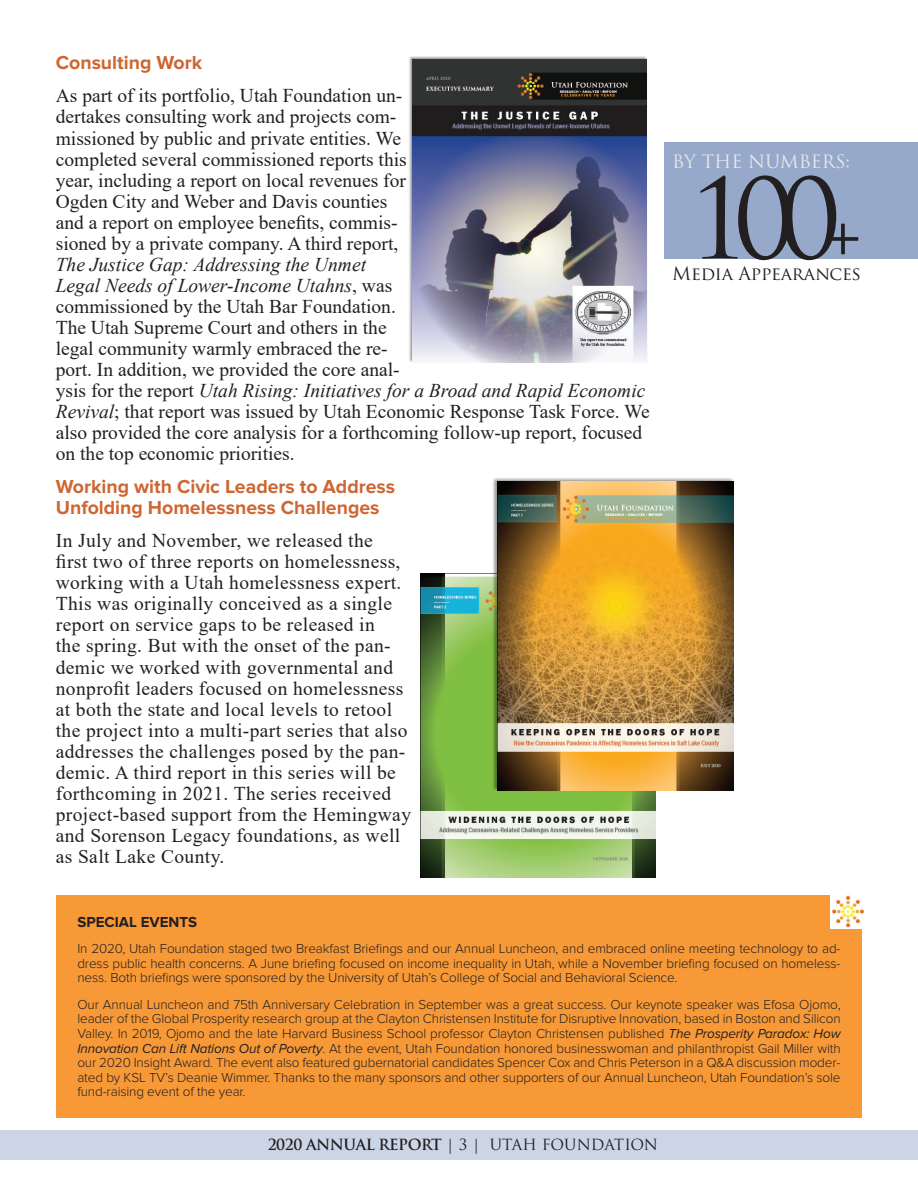
<style>
.page{position:relative;width:918px;height:1188px;background:#fff}
.page>*{position:absolute;margin:0;border:0;box-sizing:border-box;transform-origin:0 0}
.t1{font:108px "Trajan Pro";color:#231f20}
.t2{font:19.5px/21px "Times New Roman";color:#231f20}
.t3{font:19.5px/21px "Times New Roman";letter-spacing:.02em;color:#231f20}
.t4{font:700 19.5px/21px "Proxima Nova";color:#ce6632}
.t5{font:18px "Trajan Pro";letter-spacing:-.01em;color:#231f20}
.t6{font:18px "Trajan Pro";color:#e6e7e9}
.t7{font:15px "Trajan Pro";color:#231f20}
.t8{font:700 15px "Proxima Nova";color:#231f20}
.t9{font:300 13.5px/14.5px "Proxima Nova";letter-spacing:-.01em;color:#231f20;text-align:justify}
.s1{font-style:italic}
.s2{font-size:72px}
.s3{font-weight:400;font-style:italic}
.s4{font-weight:700}
</style>
<div class="page">
<div style="left:0;top:1130px;width:918px;height:30px;background:#cbd5e6"></div>
<div style="left:56px;top:895px;width:806px;height:223px;background:#f79937"></div>
<img style="left:831px;top:895px;width:33px;height:34px">
<img style="left:409px;top:56px;width:238px;height:307px">
<img style="left:412px;top:59px;width:235px;height:303px">
<img style="left:421px;top:573px;width:235px;height:304px">
<img style="left:491px;top:478px;width:243px;height:315px">
<img style="left:497px;top:482px;width:237px;height:308px">
<div style="left:664px;top:142px;width:254px;height:117px;background:#96a9ca"></div>
<h2 class="t4" style="left:56px;top:53px;width:148px">Consulting Work</h2>
<p class="t2" style="left:56px;top:85px;width:352px">As part of its portfolio, Utah Foundation un&shy;dertakes consulting work and projects com&shy;missioned by public and private entities. We completed several commissioned reports this year, including a report on local revenues for Ogden City and Weber and Davis counties and a report on employee benefits, commis&shy;sioned by a private company. A third report,</p>
<p class="t2" style="left:56px;top:253px;width:596px"><span class="s1">The Justice Gap: Addressing the Unmet<br>Legal Needs of Lower-Income Utahns</span>, was<br>commissioned by the Utah Bar Foundation.<br>The Utah Supreme Court and others in the<br>legal community warmly embraced the re-<br>port. In addition, we provided the core anal-<br>ysis for the report <span class="s1">Utah Rising: Initiatives for a Broad and Rapid Economic Revival</span>; that report was issued by Utah Economic Response Task Force. We also provided the core analysis for a forthcoming follow-up report, focused on the top economic priorities.</p>
<h2 class="t4" style="left:56px;top:477px;width:341px">Working with Civic Leaders to Address<br>Unfolding Homelessness Challenges</h2>
<p class="t3" style="left:56px;top:530px;width:357px">In July and November, we released the<br>first two of three reports on homelessness, working with a Utah homelessness expert.<br>This was originally conceived as a single report on service gaps to be released in<br>the spring. But with the onset of the pan&shy;demic we worked with governmental and nonprofit leaders focused on homelessness at both the state and local levels to retool the project into a multi-part series that also addresses the challenges posed by the pan&shy;demic. A third report in this series will be forthcoming in 2021. The series received project-based support from the Hemingway and Sorenson Legacy foundations, as well as Salt Lake County.</p>
<h3 class="t6" style="left:672px;top:150px;width:179px">BY THE NUMBERS:</h3>
<h1 class="t1" style="left:688px;top:151px;width:175px">100<span class="s2">+</span></h1>
<h3 class="t5" style="left:672px;top:262px;width:190px">Media Appearances</h3>
<p class="t8" style="left:77px;top:913px;width:121px">SPECIAL EVENTS</p>
<p class="t9" style="left:77px;top:942px;width:765px">In 2020, Utah Foundation staged two Breakfast Briefings and our Annual Luncheon, and embraced online meeting technology to ad&shy;dress public health concerns. A June briefing focused on income inequality in Utah, while a November briefing focused on homeless&shy;ness. Both briefings were sponsored by the University of Utah’s College of Social and Behavioral Science.</p>
<p class="t9" style="left:77px;top:997px;width:765px">Our Annual Luncheon and 75th Anniversary Celebration in September was a great success. Our keynote speaker was Efosa Ojomo, leader of the Global Prosperity research group at the Clayton Christensen Institute for Disruptive Innovation, based in Boston and Silicon Valley. In 2019, Ojomo and the late Harvard Business School professor Clayton Christensen published <span class="s3">The Prosperity Paradox: How Innovation Can Lift Nations Out of Poverty</span>. At the event, Utah Foundation honored businesswoman and philanthropist Gail Miller with our 2020 Insight Award. The event also featured gubernatorial candidates Spencer Cox and Chris Peterson in a Q&amp;A discussion moder&shy;ated by KSL TV’s Deanie Wimmer. Thanks to the many sponsors and other supporters of our Annual Luncheon, Utah Foundation’s sole fund-raising event of the year.</p>
<p class="t7" style="left:268px;top:1135px;width:392px"><span class="s4">2020 ANNUAL REPORT</span> | 3 | UTAH FOUNDATION</p>
</div>
